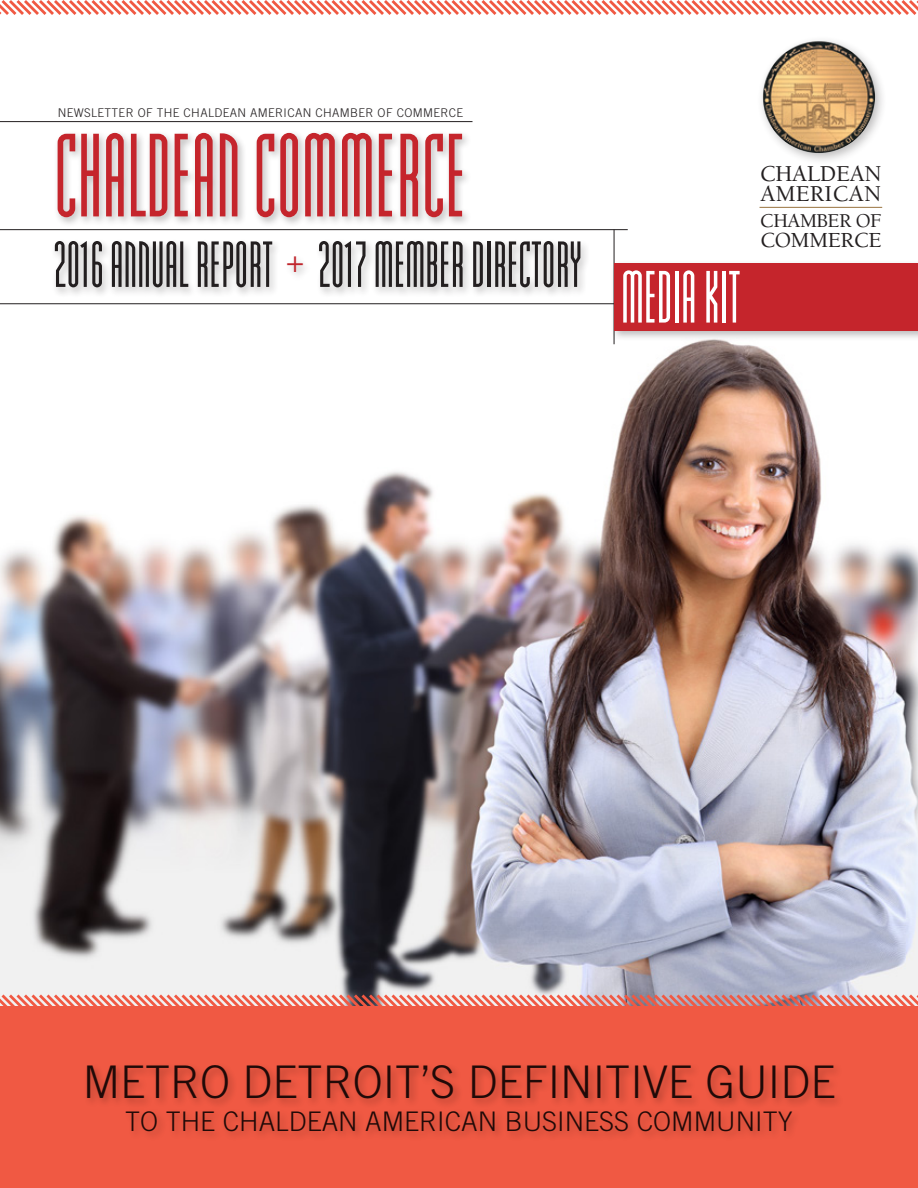
<style>
.page{position:relative;width:918px;height:1188px;background:#fff}
.page>*{position:absolute;margin:0;border:0;box-sizing:border-box;transform-origin:0 0}
.t1{font:120px "Modula Tall";color:#c5252c}
.t2{font:75px "Modula Tall";color:#fff}
.t3{font:66px "Modula Tall";color:#231f20}
.t4{font:300 45px "Trade Gothic";color:#231f20}
.t5{font:300 27px "Trade Gothic";color:#231f20}
.t6{font:500 23.4px "Berkeley";color:#231f20}
.t7{font:500 22.05px "Berkeley";letter-spacing:-.015em;color:#231f20}
.t8{font:500 20.1px "Berkeley";letter-spacing:-.02em;color:#231f20}
.t9{font:300 12px "Trade Gothic";letter-spacing:.03em;color:#231f20}
</style>
<div class="page">
<div style="left:0;top:1006px;width:918px;height:182px;background:#f05943"></div>
<div style="left:83px;top:1061px;width:762px;height:80px;background:#231f20;opacity:.3"></div>
<img style="left:0;top:304px;width:670px;height:688px">
<img style="left:670px;top:206px;width:248px;height:786px">
<div style="left:51px;top:129px;width:540px;height:169px;background:#231f20;opacity:.3"></div>
<hr style="left:0;top:229px;width:628px;height:1px;background:#231f20">
<hr style="left:0;top:121px;width:472px;height:1px;background:#231f20">
<hr style="left:0;top:303px;width:918px;height:1px;background:#231f20">
<hr style="left:614px;top:230px;width:1px;height:114px;background:#231f20">
<div style="left:611px;top:259px;width:307px;height:82px;background:#231f20;opacity:.3"></div>
<div style="left:614px;top:263px;width:304px;height:68px;background:#c5252c"></div>
<svg style="left:0;top:992px;width:918px;height:14px"></svg>
<svg style="left:0;top:0;width:918px;height:15px"></svg>
<hr style="left:760px;top:207px;width:122px;height:1px;background:#9a733e">
<div style="left:757px;top:35px;width:130px;height:130px;background:#231f20;opacity:.31"></div>
<img style="left:762px;top:40px;width:113px;height:113px;border-radius:56px">
<p class="t9" style="left:58px;top:106px;width:407px">NEWSLETTER OF THE CHALDEAN AMERICAN CHAMBER OF COMMERCE</p>
<p class="t1" style="left:54px;top:118px;width:413px">CHALDEAN COMMERCE</p>
<p class="t3" style="left:54px;top:233px;width:529px">2016 ANNUAL REPORT <sup>+</sup> 2017 MEMBER DIRECTORY</p>
<p class="t2" style="left:621px;top:261px;width:121px">MEDIA KIT</p>
<p class="t6" style="left:760px;top:161px;width:124px">CHALDEAN</p>
<p class="t6" style="left:760px;top:182px;width:123px">AMERICAN</p>
<p class="t8" style="left:760px;top:210px;width:123px">CHAMBER OF</p>
<p class="t7" style="left:760px;top:228px;width:123px">COMMERCE</p>
<h3 class="t4" style="left:83px;top:1055px;width:754px">METRO DETROIT’S DEFINITIVE GUIDE</h3>
<h3 class="t5" style="left:125px;top:1105px;width:669px">TO THE CHALDEAN AMERICAN BUSINESS COMMUNITY</h3>
</div>
